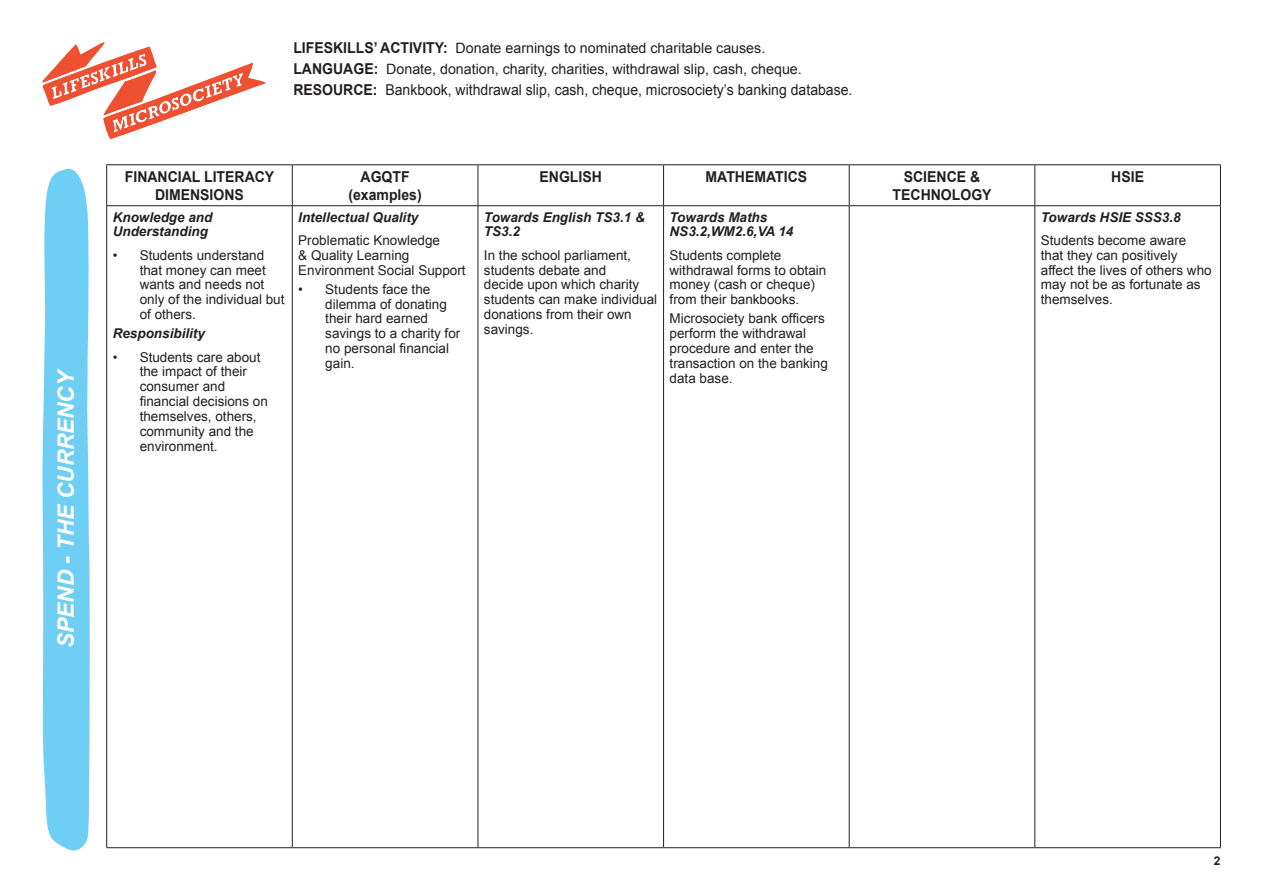
<style>
.page{position:relative;width:1263px;height:893px;background:#fff}
.page>*{position:absolute;margin:0;border:0;box-sizing:border-box;transform-origin:0 0}
.t1{font:italic 700 22.5px "Arial";color:#fff}
.t2{font:700 15px/18px "Arial";color:#231f20;text-align:center;scale:.94 1}
.t3{font:15px "Arial";color:#231f20;scale:.94 1}
.Content{font:14.25px "Arial";color:#231f20}
.Table_Paragraph{font:13.5px/14.9px "Arial";color:#231f20}
.Table_Bullet_Points{font:13.5px/14.9px "Arial";color:#231f20}
.Table_Sub_Heading{font:italic 700 13.5px/14.9px "Arial";color:#231f20}
.s1{font-weight:700;font-size:15px}
.s2{font-weight:700}
</style>
<div class="page">
<hr style="left:106px;top:164px;width:186px;height:1px;background:#231f20">
<hr style="left:106px;top:165px;width:1px;height:40px;background:#231f20">
<hr style="left:292px;top:164px;width:186px;height:1px;background:#231f20">
<hr style="left:292px;top:165px;width:1px;height:40px;background:#231f20">
<hr style="left:478px;top:164px;width:185px;height:1px;background:#231f20">
<hr style="left:478px;top:165px;width:1px;height:40px;background:#231f20">
<hr style="left:663px;top:164px;width:186px;height:1px;background:#231f20">
<hr style="left:663px;top:165px;width:1px;height:40px;background:#231f20">
<hr style="left:849px;top:164px;width:186px;height:1px;background:#231f20">
<hr style="left:849px;top:165px;width:1px;height:40px;background:#231f20">
<hr style="left:1035px;top:164px;width:186px;height:1px;background:#231f20">
<hr style="left:1034px;top:165px;width:1px;height:40px;background:#231f20">
<hr style="left:1220px;top:165px;width:1px;height:40px;background:#231f20">
<hr style="left:106px;top:205px;width:186px;height:1px;background:#231f20">
<hr style="left:106px;top:206px;width:1px;height:641px;background:#231f20">
<hr style="left:292px;top:205px;width:186px;height:1px;background:#231f20">
<hr style="left:292px;top:206px;width:1px;height:641px;background:#231f20">
<hr style="left:478px;top:205px;width:185px;height:1px;background:#231f20">
<hr style="left:478px;top:206px;width:1px;height:641px;background:#231f20">
<hr style="left:663px;top:205px;width:186px;height:1px;background:#231f20">
<hr style="left:663px;top:206px;width:1px;height:641px;background:#231f20">
<hr style="left:849px;top:205px;width:186px;height:1px;background:#231f20">
<hr style="left:849px;top:206px;width:1px;height:641px;background:#231f20">
<hr style="left:1035px;top:205px;width:186px;height:1px;background:#231f20">
<hr style="left:1034px;top:206px;width:1px;height:641px;background:#231f20">
<hr style="left:1220px;top:206px;width:1px;height:641px;background:#231f20">
<hr style="left:106px;top:847px;width:186px;height:1px;background:#231f20">
<hr style="left:292px;top:847px;width:186px;height:1px;background:#231f20">
<hr style="left:478px;top:847px;width:185px;height:1px;background:#231f20">
<hr style="left:663px;top:847px;width:186px;height:1px;background:#231f20">
<hr style="left:849px;top:847px;width:186px;height:1px;background:#231f20">
<hr style="left:1035px;top:847px;width:186px;height:1px;background:#231f20">
<svg style="left:42px;top:168px;width:48px;height:683px"></svg>
<svg style="left:42px;top:42px;width:223px;height:97px"></svg>
<p class="t1" style="left:53px;top:647px;width:280px;rotate:-90deg">SPEND - THE CURRENCY</p>
<p class="Content" style="left:293px;top:40px;width:473px"><span class="s1">LIFESKILLS’ ACTIVITY:</span> Donate earnings to nominated charitable causes.</p>
<p class="Content" style="left:293px;top:61px;width:510px"><span class="s1">LANGUAGE:</span> Donate, donation, charity, charities, withdrawal slip, cash, cheque.</p>
<p class="t3" style="left:293px;top:81px;width:596px"><span class="s2">RESOURCE:</span> Bankbook, withdrawal slip, cash, cheque, microsociety’s banking database.</p>
<p class="t2" style="left:125px;top:167px;width:160px">FINANCIAL LITERACY<br>DIMENSIONS</p>
<p class="t2" style="left:348px;top:167px;width:79px">AGQTF (examples)</p>
<p class="t2" style="left:540px;top:167px;width:68px">ENGLISH</p>
<p class="t2" style="left:706px;top:167px;width:110px">MATHEMATICS</p>
<p class="t2" style="left:893px;top:167px;width:107px">SCIENCE &amp;<br>TECHNOLOGY</p>
<p class="t2" style="left:1111px;top:167px;width:36px">HSIE</p>
<p class="Table_Sub_Heading" style="left:113px;top:209px;width:101px">Knowledge and<br>Understanding</p>
<p class="Table_Bullet_Points" style="left:140px;top:248px;width:146px">Students understand that money can meet wants and needs not only of the individual but of others.</p>
<p class="Table_Sub_Heading" style="left:113px;top:326px;width:94px">Responsibility</p>
<p class="Table_Bullet_Points" style="left:140px;top:349px;width:130px">Students care about the impact of their consumer and financial decisions on themselves, others, community and the environment.</p>
<p class="Table_Sub_Heading" style="left:298px;top:209px;width:122px">Intellectual Quality</p>
<p class="Table_Paragraph" style="left:298px;top:233px;width:169px">Problematic Knowledge<br>&amp; Quality Learning<br>Environment Social Support</p>
<p class="Table_Bullet_Points" style="left:325px;top:282px;width:137px">Students face the dilemma of donating their hard earned savings to a charity for no personal financial gain.</p>
<p class="Table_Sub_Heading" style="left:484px;top:209px;width:162px">Towards English TS3.1 &amp;<br>TS3.2</p>
<p class="Table_Paragraph" style="left:484px;top:248px;width:175px">In the school parliament, students debate and<br>decide upon which charity students can make individual donations from their own savings.</p>
<p class="Table_Sub_Heading" style="left:1041px;top:209px;width:141px">Towards HSIE SSS3.8</p>
<p class="Table_Paragraph" style="left:1041px;top:233px;width:172px">Students become aware that they can positively affect the lives of others who may not be as fortunate as themselves.</p>
<p class="Table_Sub_Heading" style="left:669px;top:209px;width:125px">Towards Maths<br>NS3.2,WM2.6,VA 14</p>
<p class="Table_Paragraph" style="left:669px;top:248px;width:158px">Students complete withdrawal forms to obtain money (cash or cheque) from their bankbooks.</p>
<p class="Table_Paragraph" style="left:669px;top:311px;width:160px">Microsociety bank officers perform the withdrawal procedure and enter the transaction on the banking data base.</p>
<p class="Table_Paragraph" style="left:113px;top:248px;width:6px">•</p>
<p class="Table_Paragraph" style="left:298px;top:282px;width:6px">•</p>
<p class="Table_Paragraph" style="left:113px;top:349px;width:6px">•</p>
</div>
